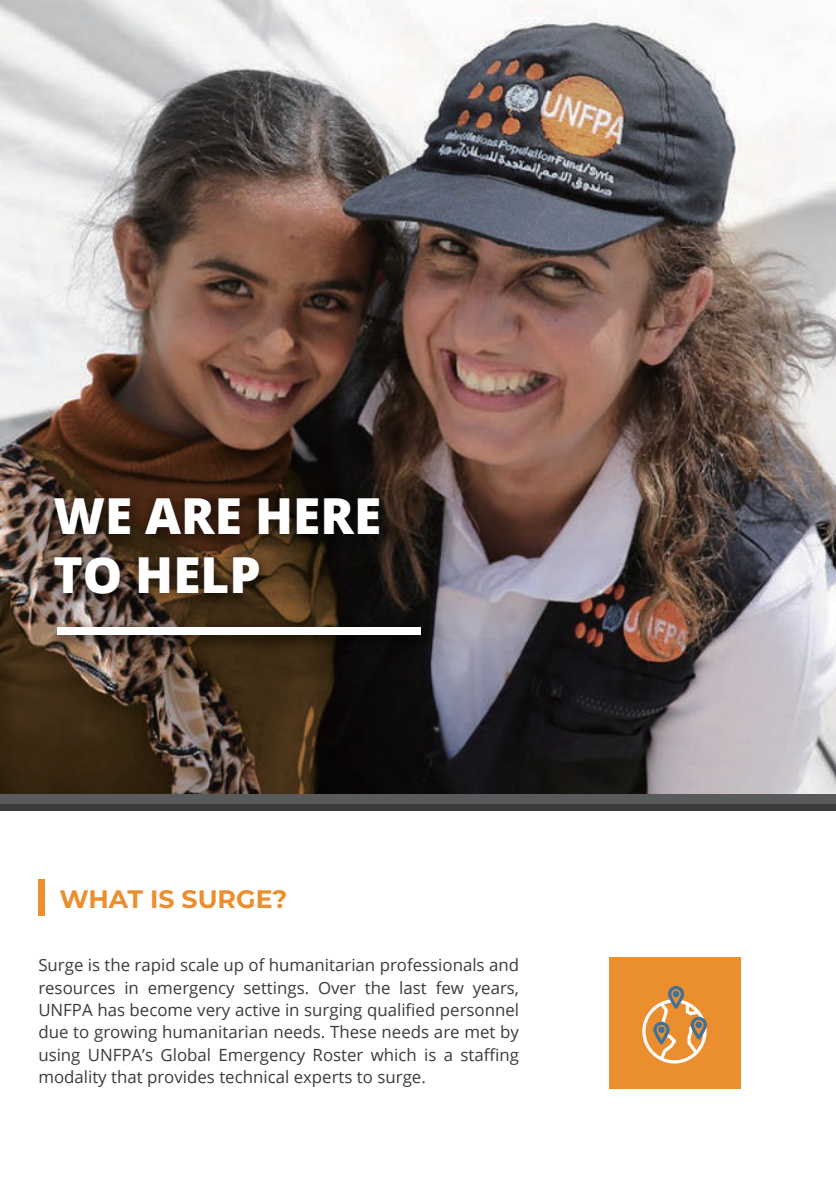
<style>
.page{position:relative;width:836px;height:1196px;background:#fff}
.page>*{position:absolute;margin:0;border:0;box-sizing:border-box;transform-origin:0 0}
.t1{font:800 49.6px/59.6px "Open Sans";color:#fff}
.t2{font:700 25.2px "Montserrat";color:#ea8e2e}
.t3{font:16.8px/22.4px "Open Sans";color:#3d3a3a;text-align:justify}
</style>
<div class="page">
<img style="left:0;top:0;width:835px;height:807px">
<img style="left:34px;top:476px;width:366px;height:154px">
<img style="left:38px;top:612px;width:402px;height:46px">
<div style="left:57px;top:627px;width:363px;height:7px;background:#fff"></div>
<div style="left:38px;top:879px;width:7px;height:36px;background:#ea8e2e"></div>
<svg style="left:0;top:803px;width:834px;height:7px;background:#413e3e"></svg>
<div style="left:0;top:793px;width:834px;height:10px;background:#595a5b"></div>
<div style="left:609px;top:957px;width:131px;height:132px;background:#ea8e2e"></div>
<svg style="left:642px;top:986px;width:64px;height:77px"></svg>
<h1 class="t1" style="left:53px;top:483px;width:329px">WE ARE HERE<br>TO HELP</h1>
<h2 class="t2" style="left:59px;top:880px;width:229px">WHAT IS SURGE?</h2>
<p class="t3" style="left:38px;top:953px;width:482px">Surge is the rapid scale up of humanitarian professionals and resources in emergency settings. Over the last few years, UNFPA has become very active in surging qualified personnel due to growing humanitarian needs. These needs are met by using UNFPA’s Global Emergency Roster which is a staffing modality that provides technical experts to surge.</p>
</div>
